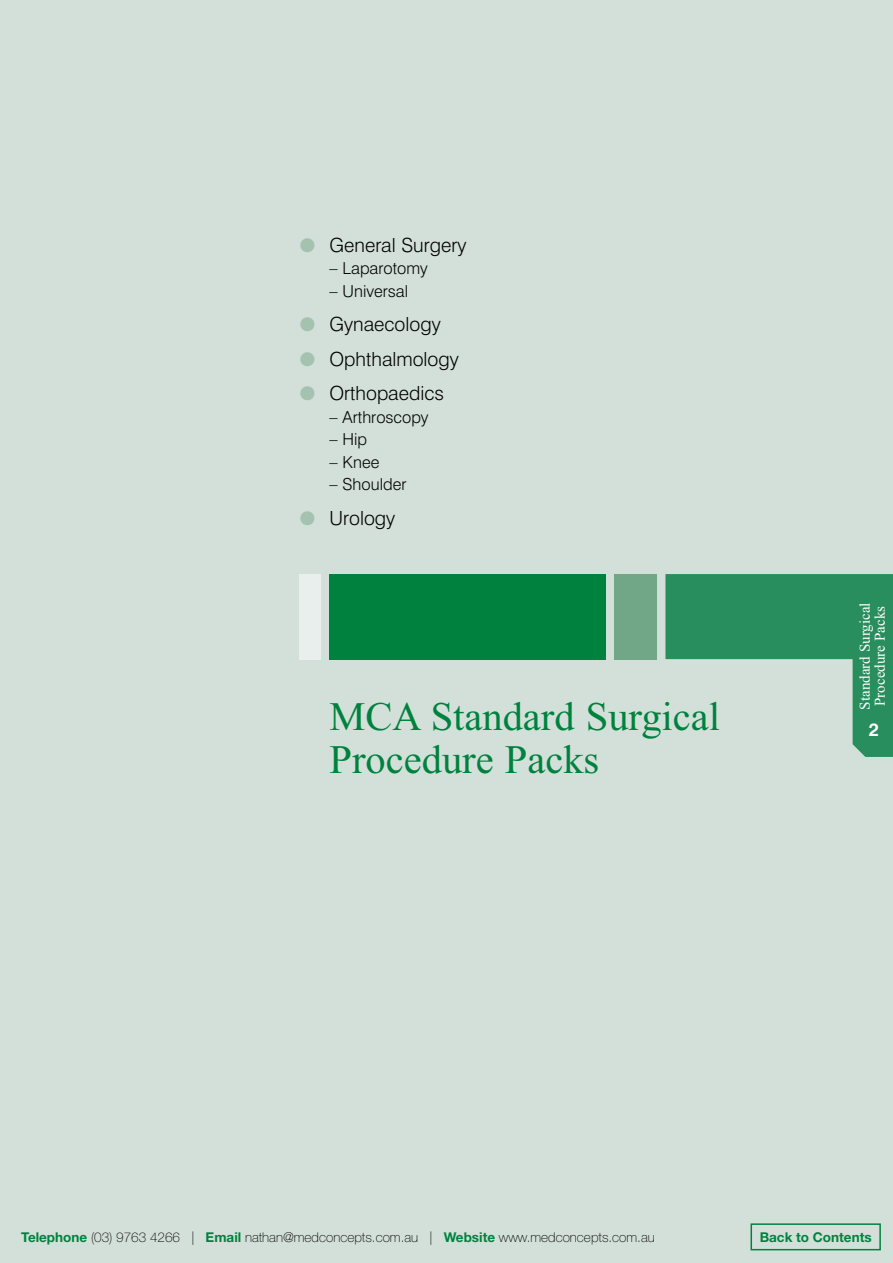
<style>
.page{position:relative;width:893px;height:1263px;background:#d3e0d9}
.page>*{position:absolute;margin:0;border:0;box-sizing:border-box;transform-origin:0 0}
.t1{font:40.5px/43.5px "Times New Roman";color:#00823f}
.t2{font:300 19.5px "Swiss 721 BT";color:#000}
.t3{font:700 18px "Swiss 721 BT";color:#fff}
.t4{font:300 16.5px "Swiss 721 BT";color:#000}
.t5{font:15px/15px "Times New Roman";color:#fff}
.t6{font:100 13.5px "Helvetica Neue LT Std";color:#000}
.t7{font:700 13.5px "Helvetica Neue LT Std";color:#00823f}
.s1{color:#a5c2b1}
.s2{font-weight:700;color:#00823f}
</style>
<div class="page">
<div style="left:750px;top:1223px;width:131px;height:27px;border:2px solid #00823f"></div>
<h2 class="t2" style="left:300px;top:233px;width:168px"><span class="s1">●</span> General Surgery</h2>
<p class="t4" style="left:330px;top:258px;width:100px">– Laparotomy</p>
<p class="t4" style="left:330px;top:281px;width:80px">– Universal</p>
<h2 class="t2" style="left:300px;top:312px;width:142px"><span class="s1">●</span> Gynaecology</h2>
<h2 class="t2" style="left:300px;top:347px;width:161px"><span class="s1">●</span> Ophthalmology</h2>
<h2 class="t2" style="left:300px;top:381px;width:146px"><span class="s1">●</span> Orthopaedics</h2>
<p class="t4" style="left:330px;top:407px;width:101px">– Arthroscopy</p>
<p class="t4" style="left:330px;top:429px;width:39px">– Hip</p>
<p class="t4" style="left:330px;top:452px;width:52px">– Knee</p>
<p class="t4" style="left:330px;top:474px;width:78px">– Shoulder</p>
<h2 class="t2" style="left:300px;top:506px;width:97px"><span class="s1">●</span> Urology</h2>
<h1 class="t1" style="left:330px;top:694px;width:392px">MCA Standard Surgical<br>Procedure Packs</h1>
<p class="t5" style="left:857px;top:709px;width:109px;rotate:-90deg">Standard Surgical<br>Procedure Packs</p>
<h3 class="t3" style="left:869px;top:718px;width:12px">2</h3>
<p class="t6" style="left:21px;top:1229px;width:635px"><span class="s2">Telephone</span> (03) 9763 4266 | <span class="s2">Email</span> nathan@medconcepts.com.au | <span class="s2">Website</span> www.medconcepts.com.au</p>
<p class="t7" style="left:760px;top:1228px;width:114px">Back to Contents</p>
</div>
